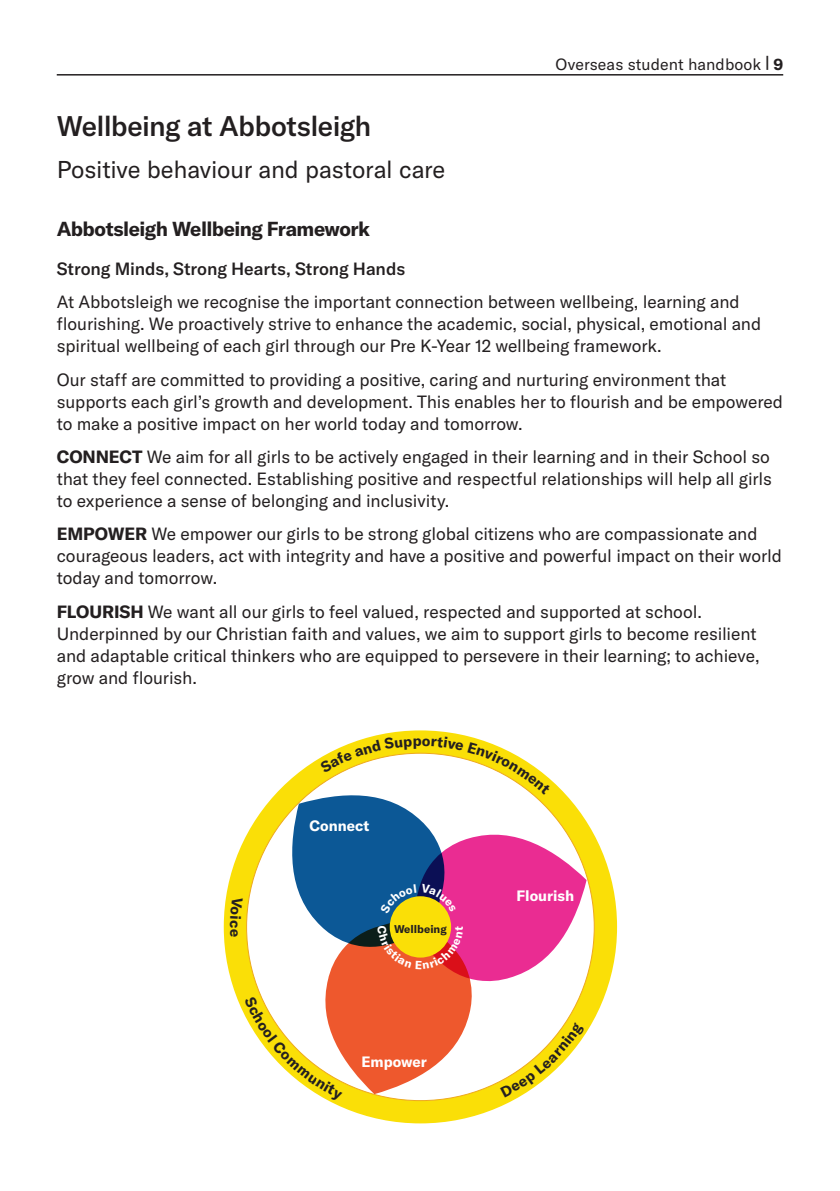
<style>
.page{position:relative;width:840px;height:1191px;background:#fff}
.page>*{position:absolute;margin:0;border:0;box-sizing:border-box;transform-origin:0 0}
.t1{font:500 28px "GT America";letter-spacing:-.02em;color:#231f20}
.t2{font:24px "GT America";letter-spacing:-.01em;color:#231f20}
.HEADING_2{font:700 20px "GT America";letter-spacing:-.025em;color:#231f20}
.Body_Txt{font:17.6px/22px "GT America";letter-spacing:-.005em;color:#231f20}
.Body_Txt-2{font:500 17.6px "GT America";letter-spacing:-.005em;color:#231f20}
.t3{font:16px "GT America";letter-spacing:.005em;color:#231f20}
.t4{font:700 14.8px "GT America";color:#fff}
.t5{font:700 11.2px "GT America";color:#231f20}
.s1{font-weight:700}
</style>
<div class="page">
<hr style="left:57px;top:74px;width:725px;height:2px;background:#231f20">
<div style="left:224px;top:730px;width:392px;height:393px;background:#fadf07;border-radius:50%"></div>
<svg style="left:230px;top:736px;width:356px;height:365px"></svg>
<p class="t3" style="left:555px;top:54px;width:229px">Overseas student handbook <span class="s1">| 9</span></p>
<p class="t1" style="left:57px;top:109px;width:316px">Wellbeing at Abbotsleigh</p>
<p class="t2" style="left:57px;top:155px;width:390px">Positive behaviour and pastoral care</p>
<p class="HEADING_2" style="left:57px;top:216px;width:315px">Abbotsleigh Wellbeing Framework</p>
<p class="Body_Txt-2" style="left:57px;top:258px;width:350px">Strong Minds, Strong Hearts, Strong Hands</p>
<p class="Body_Txt" style="left:57px;top:291px;width:705px">At Abbotsleigh we recognise the important connection between wellbeing, learning and flourishing. We proactively strive to enhance the academic, social, physical, emotional and spiritual wellbeing of each girl through our Pre K-Year 12 wellbeing framework.</p>
<p class="Body_Txt" style="left:57px;top:368px;width:727px">Our staff are committed to providing a positive, caring and nurturing environment that supports each girl’s growth and development. This enables her to flourish and be empowered to make a positive impact on her world today and tomorrow.</p>
<p class="Body_Txt" style="left:57px;top:446px;width:716px;text-align:justify"><span class="s1">CONNECT</span> We aim for all girls to be actively engaged in their learning and in their School so that they feel connected. Establishing positive and respectful relationships will help all girls to experience a sense of belonging and inclusivity.</p>
<p class="Body_Txt" style="left:57px;top:523px;width:726px"><span class="s1">EMPOWER</span> We empower our girls to be strong global citizens who are compassionate and courageous leaders, act with integrity and have a positive and powerful impact on their world today and tomorrow.</p>
<p class="Body_Txt" style="left:57px;top:600px;width:703px"><span class="s1">FLOURISH</span> We want all our girls to feel valued, respected and supported at school.<br>Underpinned by our Christian faith and values, we aim to support girls to become resilient and adaptable critical thinkers who are equipped to persevere in their learning; to achieve, grow and flourish.</p>
<p class="t4" style="left:309px;top:816px;width:61px">Connect</p>
<p class="t5" style="left:394px;top:921px;width:54px">Wellbeing</p>
<p class="t4" style="left:361px;top:1052px;width:67px">Empower</p>
<p class="t4" style="left:516px;top:886px;width:59px">Flourish</p>
</div>
